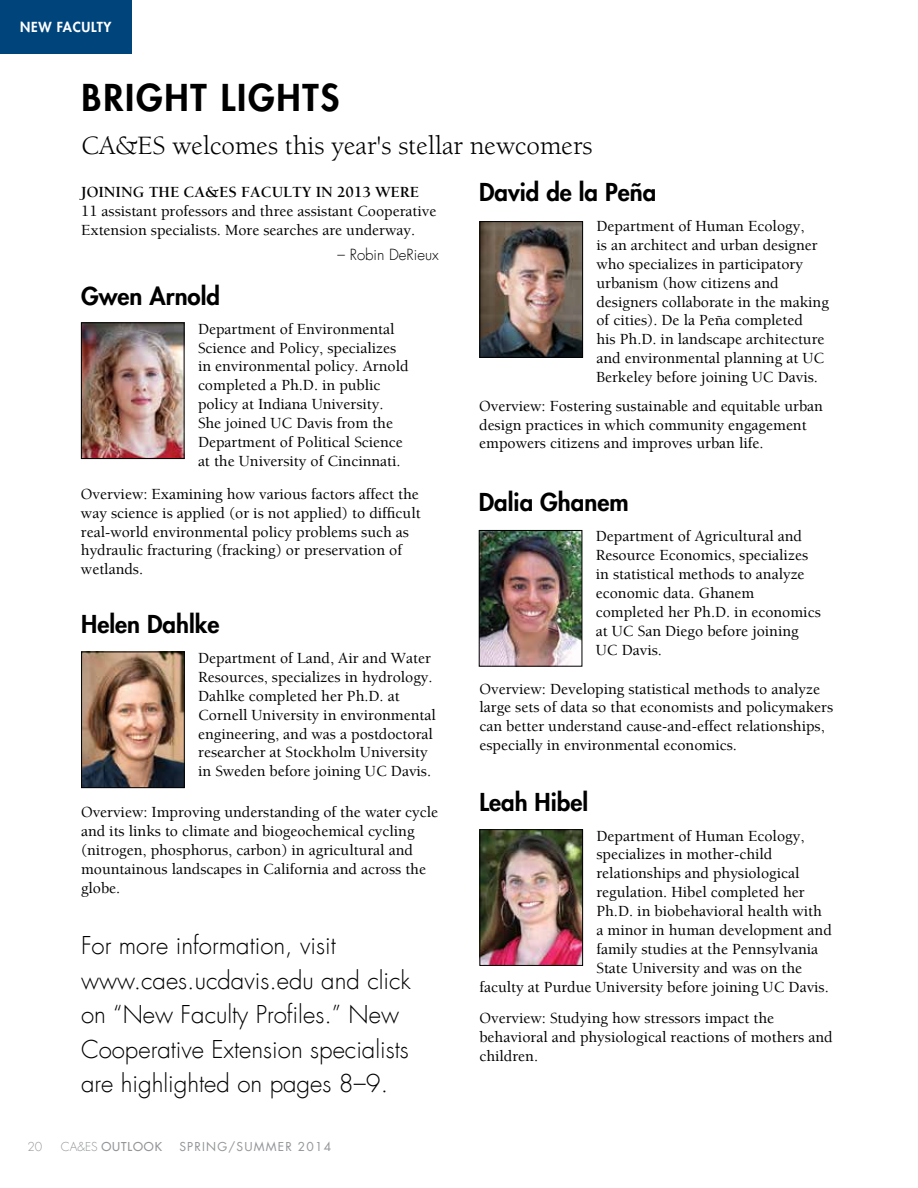
<style>
.page{position:relative;width:918px;height:1188px;background:#fff}
.page>*{position:absolute;margin:0;border:0;box-sizing:border-box;transform-origin:0 0}
.t1{font:800 36px "Futura Std";letter-spacing:.05em;color:#000}
.t2{font:27px "Berkeley UC Davis";color:#000}
.t3{font:300 24px/34.5px "Futura UC Davis";color:#000}
.t4{font:800 24px "Futura Std";color:#000}
.t5{font:500 15.75px/18.9px "Berkeley UC Davis";color:#000}
.t6{font:700 15.75px "Berkeley UC Davis";color:#000}
.t7{font:300 15px "Futura UC Davis";color:#000}
.t8{font:800 13.5px "Futura Std";letter-spacing:.05em;color:#fff}
.t9{font:12px "Futura UC Davis";letter-spacing:.1em;color:#939598}
.t10{font:500 12px "Futura UC Davis";letter-spacing:.075em;color:#939598}
.t11{font:300 12px "Futura UC Davis";color:#939598}
.s1{font-weight:300}
</style>
<div class="page">
<img style="left:83px;top:324px;width:99px;height:133px">
<div style="left:81px;top:322px;width:103px;height:137px;border:1px solid #000"></div>
<img style="left:83px;top:654px;width:100px;height:132px">
<div style="left:81px;top:652px;width:104px;height:136px;border:1px solid #000"></div>
<img style="left:481px;top:223px;width:100px;height:133px">
<div style="left:479px;top:221px;width:104px;height:137px;border:1px solid #000"></div>
<img style="left:481px;top:532px;width:99px;height:133px">
<div style="left:479px;top:530px;width:103px;height:137px;border:1px solid #000"></div>
<img style="left:481px;top:831px;width:100px;height:133px">
<div style="left:479px;top:829px;width:104px;height:137px;border:1px solid #000"></div>
<div style="left:0;top:0;width:132px;height:53px;background:#00447c"></div>
<p class="t8" style="left:20px;top:19px;width:93px">NEW FACULTY</p>
<h1 class="t1" style="left:82px;top:75px;width:259px">BRIGHT LIGHTS</h1>
<h2 class="t2" style="left:82px;top:129px;width:512px">CA&amp;ES welcomes this year's stellar newcomers</h2>
<p class="t6" style="left:81px;top:183px;width:340px">JOINING THE CA&amp;ES FACULTY IN 2013 WERE</p>
<p class="t5" style="left:81px;top:202px;width:357px">11 assistant professors and three assistant Cooperative<br>Extension specialists. More searches are underway.</p>
<p class="t7" style="left:338px;top:245px;width:103px">– Robin DeRieux</p>
<h3 class="t4" style="left:81px;top:281px;width:141px">Gwen Arnold</h3>
<p class="t5" style="left:198px;top:319px;width:212px">Department of Environmental<br>Science and Policy, specializes in environmental policy. Arnold completed a Ph.D. in public policy at Indiana University.<br>She joined UC Davis from the<br>Department of Political Science at the University of Cincinnati.</p>
<p class="t5" style="left:81px;top:484px;width:341px">Overview: Examining how various factors affect the way science is applied (or is not applied) to difficult real-world environmental policy problems such as hydraulic fracturing (fracking) or preservation of wetlands.</p>
<h3 class="t4" style="left:81px;top:609px;width:140px">Helen Dahlke</h3>
<p class="t5" style="left:198px;top:648px;width:239px">Department of Land, Air and Water Resources, specializes in hydrology.<br>Dahlke completed her Ph.D. at Cornell University in environmental engineering, and was a postdoctoral researcher at Stockholm University in Sweden before joining UC Davis.</p>
<p class="t5" style="left:81px;top:803px;width:359px">Overview: Improving understanding of the water cycle and its links to climate and biogeochemical cycling (nitrogen, phosphorus, carbon) in agricultural and mountainous landscapes in California and across the globe.</p>
<h3 class="t3" style="left:81px;top:929px;width:331px">For more information, visit www.caes.ucdavis.edu and click on “New Faculty Profiles.” New<br>Cooperative Extension specialists are highlighted on pages 8–9.</h3>
<p class="t11" style="left:27px;top:1140px;width:16px">20</p>
<p class="t10" style="left:61px;top:1139px;width:103px"><span class="s1">CA&amp;ES</span> OUTLOOK</p>
<p class="t9" style="left:179px;top:1139px;width:153px">SPRING/SUMMER 2014</p>
<h3 class="t4" style="left:479px;top:177px;width:179px">David de la Peña</h3>
<p class="t5" style="left:596px;top:216px;width:234px">Department of Human Ecology,<br>is an architect and urban designer who specializes in participatory urbanism (how citizens and designers collaborate in the making of cities). De la Peña completed<br>his Ph.D. in landscape architecture and environmental planning at UC Berkeley before joining UC Davis.</p>
<p class="t5" style="left:479px;top:396px;width:345px">Overview: Fostering sustainable and equitable urban design practices in which community engagement empowers citizens and improves urban life.</p>
<h3 class="t4" style="left:479px;top:487px;width:151px">Dalia Ghanem</h3>
<p class="t5" style="left:596px;top:527px;width:226px">Department of Agricultural and<br>Resource Economics, specializes in statistical methods to analyze economic data. Ghanem completed her Ph.D. in economics at UC San Diego before joining<br>UC Davis.</p>
<p class="t5" style="left:479px;top:679px;width:355px">Overview: Developing statistical methods to analyze large sets of data so that economists and policymakers can better understand cause-and-effect relationships, especially in environmental economics.</p>
<h3 class="t4" style="left:479px;top:787px;width:110px">Leah Hibel</h3>
<p class="t5" style="left:596px;top:826px;width:209px">Department of Human Ecology,</p>
<p class="t5" style="left:596px;top:845px;width:177px">specializes in mother-child</p>
<p class="t5" style="left:596px;top:864px;width:205px">relationships and physiological</p>
<p class="t5" style="left:596px;top:883px;width:210px">regulation. Hibel completed her</p>
<p class="t5" style="left:596px;top:901px;width:227px">Ph.D. in biobehavioral health with</p>
<p class="t5" style="left:596px;top:920px;width:237px">a minor in human development and</p>
<p class="t5" style="left:596px;top:939px;width:223px">family studies at the Pennsylvania</p>
<p class="t5" style="left:596px;top:958px;width:207px">State University and was on the</p>
<p class="t5" style="left:479px;top:977px;width:351px">faculty at Purdue University before joining UC Davis.</p>
<p class="t5" style="left:479px;top:1009px;width:355px">Overview: Studying how stressors impact the behavioral and physiological reactions of mothers and children.</p>
</div>
